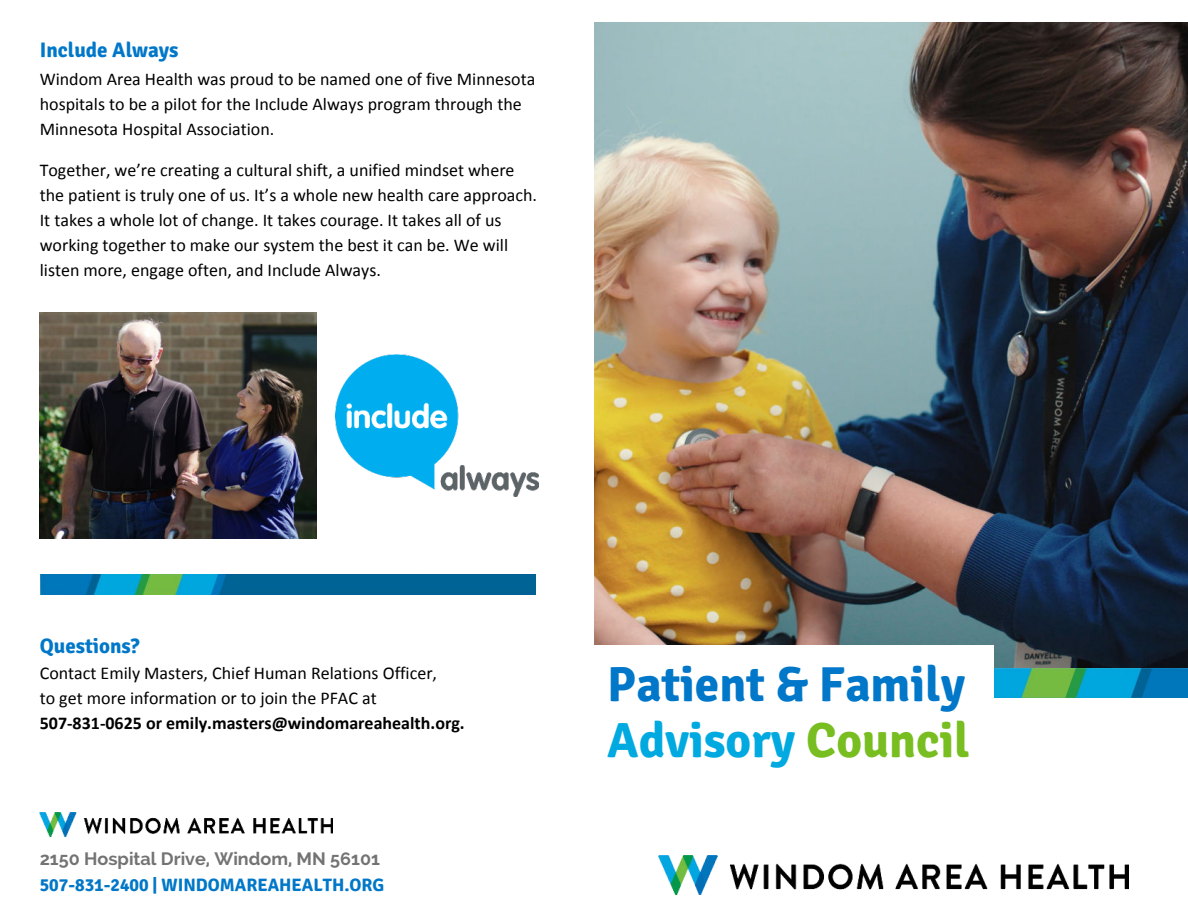
<style>
.page{position:relative;width:1188px;height:918px;background:#fff}
.page>*{position:absolute;margin:0;border:0;box-sizing:border-box;transform-origin:0 0}
.t1{font:700 49.35px/56.1px "Signika";color:#0077c8}
.t2{font:700 21px "Signika";color:#0077c8}
.t3{font:18px/25px "Calibri";color:#000}
.t4{font:700 18px "Calibri";color:#000}
.t5{font:700 18px "Signika";color:#0077c8}
.t6{font:700 18px "Raleway";color:#737373}
.s1{color:#00a9e0}
.s2{color:#78be20}
</style>
<div class="page">
<img style="left:40px;top:313px;width:276px;height:226px">
<img style="left:594px;top:22px;width:594px;height:646px">
<img style="left:994px;top:668px;width:194px;height:30px">
<div style="left:590px;top:645px;width:404px;height:83px;background:#fff"></div>
<img style="left:40px;top:813px;width:292px;height:23px">
<img style="left:40px;top:574px;width:496px;height:21px">
<img style="left:658px;top:856px;width:471px;height:39px">
<img style="left:336px;top:355px;width:202px;height:141px">
<p class="t2" style="left:40px;top:38px;width:140px">Include Always</p>
<p class="t3" style="left:40px;top:66px;width:497px">Windom Area Health was proud to be named one of five Minnesota hospitals to be a pilot for the Include Always program through the<br>Minnesota Hospital Association.</p>
<p class="t3" style="left:40px;top:157px;width:499px">Together, we’re creating a cultural shift, a unified mindset where the patient is truly one of us. It’s a whole new health care approach.<br>It takes a whole lot of change. It takes courage. It takes all of us working together to make our system the best it can be. We will listen more, engage often, and Include Always.</p>
<p class="t2" style="left:40px;top:633px;width:102px">Questions?</p>
<p class="t3" style="left:40px;top:661px;width:399px">Contact Emily Masters, Chief Human Relations Officer, to get more information or to join the PFAC at</p>
<p class="t4" style="left:40px;top:710px;width:426px">507-831-0625 or emily.masters@windomareahealth.org.</p>
<p class="t6" style="left:40px;top:849px;width:342px">2150 Hospital Drive, Windom, MN 56101</p>
<p class="t5" style="left:40px;top:874px;width:346px">507-831-2400 | WINDOMAREAHEALTH.ORG</p>
<h1 class="t1" style="left:607px;top:657px;width:364px">Patient &amp; Family<br><span class="s1">Advisory</span> <span class="s2">Council</span></h1>
</div>
